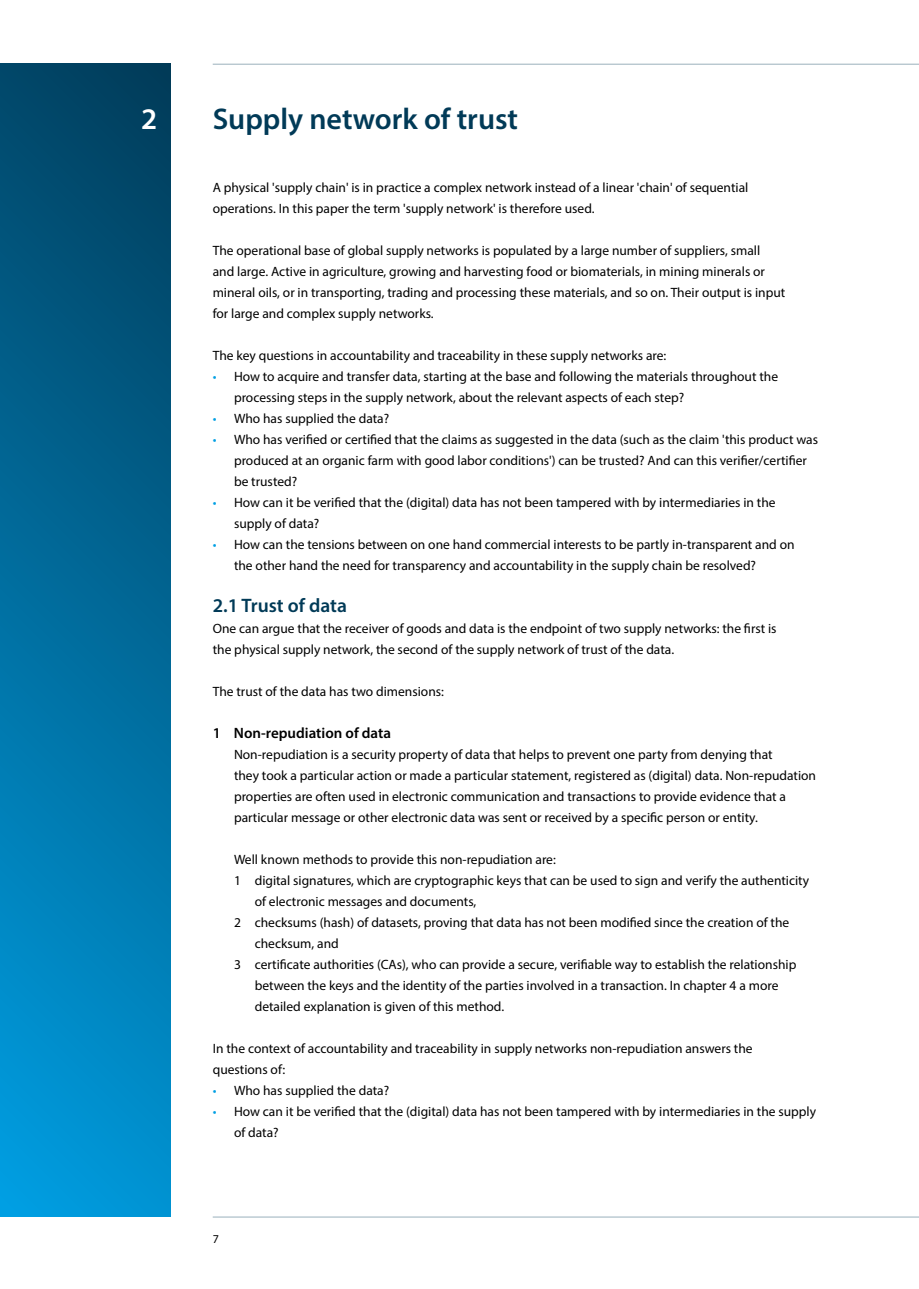
<style>
.page{position:relative;width:919px;height:1289px;background:#fff}
.page>*{position:absolute;margin:0;border:0;box-sizing:border-box;transform-origin:0 0}
.t1{font:600 30px "Myriad Pro";color:#013a57}
.t2{font:600 30px "Myriad Pro";color:#fff}
.t3{font:600 19.5px "Myriad Pro";color:#013a57}
.t4{font:600 15px "Myriad Pro";color:#000}
.t5{font:13.5px/21px "Myriad Pro";color:#000}
.t6{font:12px "Myriad Pro";color:#000}
.s1{color:#009fe3}
</style>
<div class="page">
<div style="left:0;top:64px;width:170px;height:1152px;background:linear-gradient(to bottom,#014160,#0099db)"></div>
<hr style="left:213px;top:64px;width:705px;height:1px;background:#9ab0bc">
<hr style="left:213px;top:1216px;width:705px;height:1px;background:#9ab0bc">
<h1 class="t2" style="left:141px;top:100px;width:18px">2</h1>
<h1 class="t1" style="left:213px;top:100px;width:307px">Supply network of trust</h1>
<p class="t5" style="left:213px;top:177px;width:537px">A physical 'supply chain' is in practice a complex network instead of a linear 'chain' of sequential operations. In this paper the term 'supply network' is therefore used.</p>
<p class="t5" style="left:213px;top:240px;width:574px">The operational base of global supply networks is populated by a large number of suppliers, small<br>and large. Active in agriculture, growing and harvesting food or biomaterials, in mining minerals or mineral oils, or in transporting, trading and processing these materials, and so on. Their output is input for large and complex supply networks.</p>
<p class="t5" style="left:213px;top:345px;width:455px">The key questions in accountability and traceability in these supply networks are:</p>
<p class="t5" style="left:234px;top:366px;width:545px;text-indent:-21px"><span class="s1">•</span> How to acquire and transfer data, starting at the base and following the materials throughout the processing steps in the supply network, about the relevant aspects of each step?</p>
<p class="t5" style="left:213px;top:408px;width:178px"><span class="s1">•</span> Who has supplied the data?</p>
<p class="t5" style="left:234px;top:429px;width:585px;text-indent:-21px"><span class="s1">•</span> Who has verified or certified that the claims as suggested in the data (such as the claim 'this product was produced at an organic farm with good labor conditions') can be trusted? And can this verifier/certifier be trusted?</p>
<p class="t5" style="left:234px;top:492px;width:543px;text-indent:-21px"><span class="s1">•</span> How can it be verified that the (digital) data has not been tampered with by intermediaries in the supply of data?</p>
<p class="t5" style="left:234px;top:534px;width:562px;text-indent:-21px"><span class="s1">•</span> How can the tensions between on one hand commercial interests to be partly in-transparent and on the other hand the need for transparency and accountability in the supply chain be resolved?</p>
<h2 class="t3" style="left:213px;top:593px;width:136px">2.1 Trust of data</h2>
<p class="t5" style="left:213px;top:618px;width:565px">One can argue that the receiver of goods and data is the endpoint of two supply networks: the first is the physical supply network, the second of the supply network of trust of the data.</p>
<p class="t5" style="left:213px;top:681px;width:233px">The trust of the data has two dimensions:</p>
<p class="t4" style="left:213px;top:723px;width:180px">1 Non-repudiation of data</p>
<p class="t5" style="left:234px;top:744px;width:583px">Non-repudiation is a security property of data that helps to prevent one party from denying that<br>they took a particular action or made a particular statement, registered as (digital) data. Non-repudation properties are often used in electronic communication and transactions to provide evidence that a particular message or other electronic data was sent or received by a specific person or entity.</p>
<p class="t5" style="left:234px;top:849px;width:323px">Well known methods to provide this non-repudiation are:</p>
<p class="t5" style="left:234px;top:870px;width:576px">1 digital signatures, which are cryptographic keys that can be used to sign and verify the authenticity</p>
<p class="t5" style="left:255px;top:891px;width:223px">of electronic messages and documents,</p>
<p class="t5" style="left:234px;top:912px;width:557px">2 checksums (hash) of datasets, proving that data has not been modified since the creation of the</p>
<p class="t5" style="left:255px;top:933px;width:85px">checksum, and</p>
<p class="t5" style="left:234px;top:954px;width:564px">3 certificate authorities (CAs), who can provide a secure, verifiable way to establish the relationship</p>
<p class="t5" style="left:255px;top:975px;width:525px">between the keys and the identity of the parties involved in a transaction. In chapter 4 a more</p>
<p class="t5" style="left:255px;top:996px;width:251px">detailed explanation is given of this method.</p>
<p class="t5" style="left:213px;top:1038px;width:541px">In the context of accountability and traceability in supply networks non-repudiation answers the questions of:</p>
<p class="t5" style="left:213px;top:1080px;width:178px"><span class="s1">•</span> Who has supplied the data?</p>
<p class="t5" style="left:234px;top:1101px;width:583px;text-indent:-21px"><span class="s1">•</span> How can it be verified that the (digital) data has not been tampered with by intermediaries in the supply of data?</p>
<p class="t6" style="left:213px;top:1231px;width:8px">7</p>
</div>
